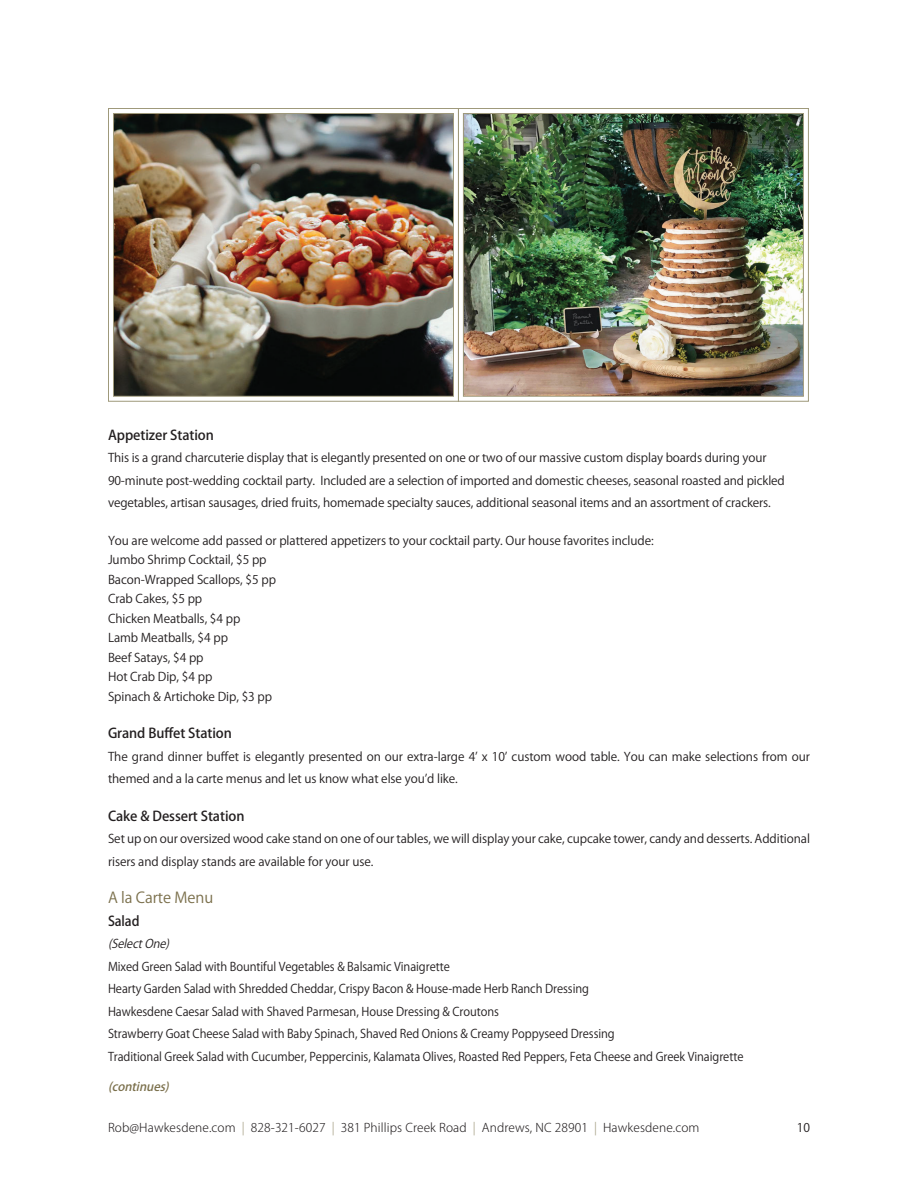
<style>
.page{position:relative;width:918px;height:1188px;background:#fff}
.page>*{position:absolute;margin:0;border:0;box-sizing:border-box;transform-origin:0 0}
.t1{font:15px "Koz Go Pr 6 N";letter-spacing:-.005em;color:#7b704c}
.t2{font:500 13.5px "Koz Go Pr 6 N";letter-spacing:-.005em;color:#231f20}
.t3{font:500 13.5px "Koz Go Pr 6 N";letter-spacing:-.005em;color:#231f20;scale:.95 1}
.t4{font:12px/22.5px "Koz Go Pr 6 N";letter-spacing:-.005em;color:#231f20}
.t5{font:12px "Koz Go Pr 6 N";letter-spacing:-.005em;color:#231f20;scale:.95 1}
.t6{font:300 12px "Koz Go Pro";letter-spacing:.01em;color:#231f20}
.t7{font:italic 12px "Koz Go Pr 6 N";color:#231f20;scale:.95 1}
.t8{font:italic 500 12px "Koz Go Pr 6 N";color:#7b704c}
.t9{font:12px "Koz Go Pro";color:#231f20}
.s1{color:#9f997b}
</style>
<div class="page">
<svg style="left:108px;top:108px;width:349px;height:294px"></svg>
<img style="left:112px;top:112px;width:343px;height:285px">
<svg style="left:457px;top:108px;width:352px;height:294px"></svg>
<img style="left:462px;top:112px;width:342px;height:285px">
<p class="t2" style="left:108px;top:427px;width:107px">Appetizer Station</p>
<p class="t4" style="left:108px;top:447px;width:678px">This is a grand charcuterie display that is elegantly presented on one or two of our massive custom display boards during your<br>90-minute post-wedding cocktail party. Included are a selection of imported and domestic cheeses, seasonal roasted and pickled vegetables, artisan sausages, dried fruits, homemade specialty sauces, additional seasonal items and an assortment of crackers.</p>
<p class="t4" style="left:108px;top:529px;width:547px">You are welcome add passed or plattered appetizers to your cocktail party. Our house favorites include:</p>
<p class="t4" style="left:108px;top:549px;width:160px">Jumbo Shrimp Cocktail, $5 pp</p>
<p class="t4" style="left:108px;top:568px;width:170px">Bacon-Wrapped Scallops, $5 pp</p>
<p class="t4" style="left:108px;top:588px;width:96px">Crab Cakes, $5 pp</p>
<p class="t4" style="left:108px;top:607px;width:134px">Chicken Meatballs, $4 pp</p>
<p class="t4" style="left:108px;top:627px;width:122px">Lamb Meatballs, $4 pp</p>
<p class="t4" style="left:108px;top:646px;width:97px">Beef Satays, $4 pp</p>
<p class="t4" style="left:108px;top:666px;width:106px">Hot Crab Dip, $4 pp</p>
<p class="t4" style="left:108px;top:685px;width:166px">Spinach &amp; Artichoke Dip, $3 pp</p>
<p class="t2" style="left:108px;top:726px;width:125px">Grand Buffet Station</p>
<p class="t4" style="left:108px;top:745px;width:704px">The grand dinner buffet is elegantly presented on our extra-large 4’ x 10’ custom wood table. You can make selections from our themed and a la carte menus and let us know what else you’d like.</p>
<p class="t2" style="left:108px;top:808px;width:138px">Cake &amp; Dessert Station</p>
<p class="t4" style="left:108px;top:828px;width:704px">Set up on our oversized wood cake stand on one of our tables, we will display your cake, cupcake tower, candy and desserts. Additional risers and display stands are available for your use.</p>
<p class="t1" style="left:108px;top:889px;width:107px">A la Carte Menu</p>
<p class="t3" style="left:108px;top:913px;width:35px">Salad</p>
<p class="t7" style="left:108px;top:937px;width:71px">(SelectOne)</p>
<p class="t5" style="left:108px;top:960px;width:361px">Mixed Green Salad with Bountiful Vegetables &amp; Balsamic Vinaigrette</p>
<p class="t5" style="left:108px;top:982px;width:508px">Hearty Garden Salad with Shredded Cheddar, Crispy Bacon &amp; House-made Herb Ranch Dressing</p>
<p class="t5" style="left:108px;top:1005px;width:413px">Hawkesdene Caesar Salad with Shaved Parmesan, House Dressing &amp; Croutons</p>
<p class="t5" style="left:108px;top:1027px;width:535px">Strawberry Goat Cheese Salad with Baby Spinach, Shaved Red Onions &amp; Creamy Poppyseed Dressing</p>
<p class="t5" style="left:108px;top:1050px;width:670px">Traditional Greek Salad with Cucumber, Peppercinis, Kalamata Olives, Roasted Red Peppers, Feta Cheese and Greek Vinaigrette</p>
<p class="t8" style="left:108px;top:1080px;width:67px">(continues)</p>
<p class="t6" style="left:108px;top:1119px;width:593px">Rob@Hawkesdene.com <span class="s1">|</span> 828-321-6027 <span class="s1">|</span> 381 Phillips Creek Road <span class="s1">|</span> Andrews, NC 28901 <span class="s1">|</span> Hawkesdene.com</p>
<p class="t9" style="left:797px;top:1120px;width:15px">10</p>
</div>
